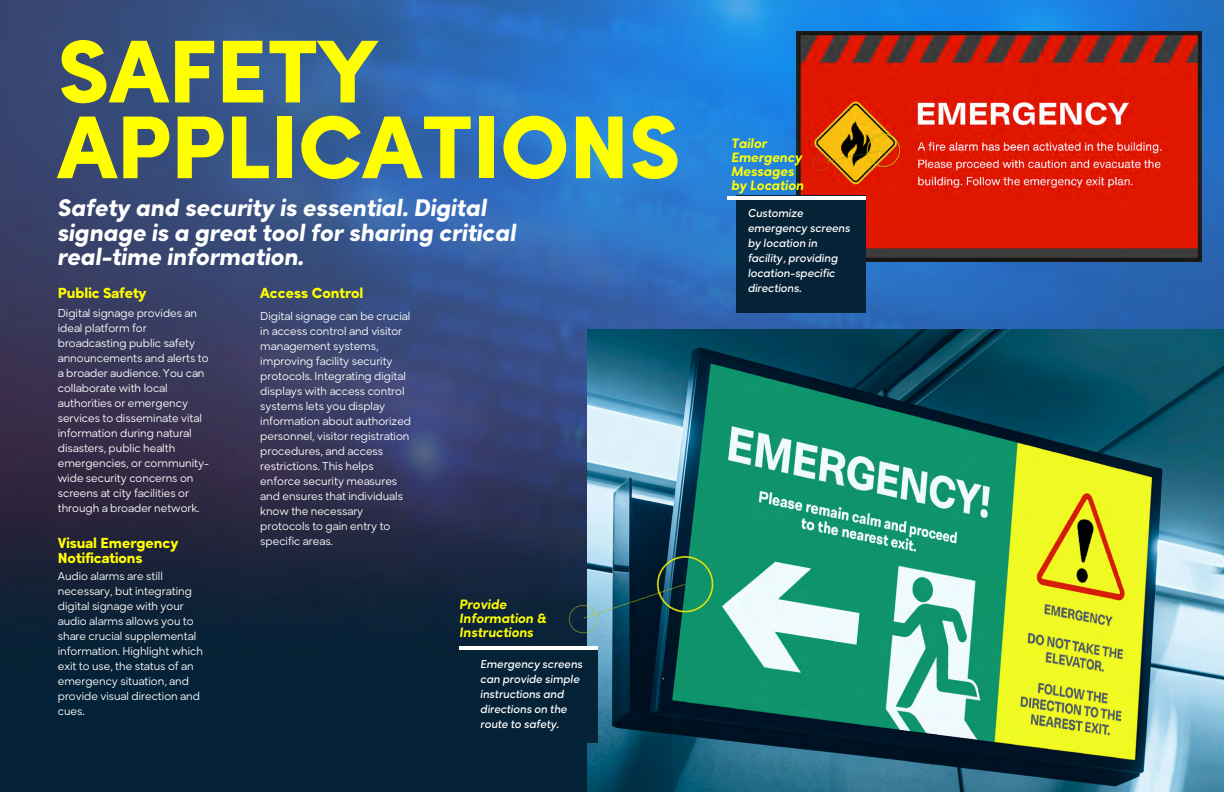
<style>
.page{position:relative;width:1224px;height:792px;background:#fff}
.page>*{position:absolute;margin:0;border:0;box-sizing:border-box;transform-origin:0 0}
.t1{font:900 85px "Rozanova HUM";color:#ff0}
.t2{font:italic 900 23px/24.8px "Rozanova HUM";color:#fff}
.t3{font:900 14px/15px "Rozanova HUM";color:#ff0}
.t4{font:italic 800 13px/14.2px "Rozanova GEO";color:#ff0}
.t5{font:300 11px/15px "Rozanova HUM";color:#fff}
.t6{font:italic 600 11px/15px "Rozanova GEO";color:#fff}
</style>
<div class="page">
<img style="left:0;top:0;width:1224px;height:792px">
<img style="left:796px;top:31px;width:405px;height:230px">
<div style="left:736px;top:196px;width:130px;height:117px;background:#062237"></div>
<hr style="left:727px;top:196px;width:139px;height:3px;background:#fff">
<img style="left:801px;top:101px;width:107px;height:107px">
<img style="left:587px;top:329px;width:637px;height:463px">
<div style="left:468px;top:646px;width:130px;height:97px;background:#062237"></div>
<hr style="left:459px;top:646px;width:139px;height:4px;background:#fff">
<img style="left:551px;top:510px;width:176px;height:176px">
<p class="t1" style="left:58px;top:23px;width:321px">SAFETY</p>
<p class="t1" style="left:58px;top:99px;width:624px">APPLICATIONS</p>
<p class="t2" style="left:58px;top:196px;width:460px">Safety and security is essential. Digital signage is a great tool for sharing critical real-time information.</p>
<p class="t3" style="left:58px;top:286px;width:90px">Public Safety</p>
<p class="t5" style="left:58px;top:305px;width:153px">Digital signage provides an ideal platform for broadcasting public safety announcements and alerts to a broader audience. You can collaborate with local authorities or emergency services to disseminate vital information during natural disasters, public health emergencies, or community&shy;wide security concerns on screens at city facilities or through a broader network.</p>
<p class="t3" style="left:58px;top:536px;width:122px">Visual Emergency<br>Notifications</p>
<p class="t5" style="left:58px;top:569px;width:107px">Audio alarms are still</p>
<p class="t5" style="left:58px;top:584px;width:136px">necessary, but integrating</p>
<p class="t5" style="left:58px;top:599px;width:128px">digital signage with your</p>
<p class="t5" style="left:58px;top:614px;width:137px">audio alarms allows you to</p>
<p class="t5" style="left:58px;top:629px;width:140px">share crucial supplemental</p>
<p class="t5" style="left:58px;top:644px;width:147px">information. Highlight which</p>
<p class="t5" style="left:58px;top:659px;width:137px">exit to use, the status of an</p>
<p class="t5" style="left:58px;top:674px;width:133px">emergency situation, and</p>
<p class="t5" style="left:58px;top:689px;width:144px">provide visual direction and</p>
<p class="t5" style="left:58px;top:704px;width:28px">cues.</p>
<p class="t3" style="left:260px;top:286px;width:105px">Access Control</p>
<p class="t5" style="left:260px;top:309px;width:152px">Digital signage can be crucial in access control and visitor management systems, improving facility security protocols. Integrating digital displays with access control systems lets you display information about authorized personnel, visitor registration procedures, and access restrictions. This helps enforce security measures and ensures that individuals know the necessary protocols to gain entry to specific areas.</p>
<p class="t4" style="left:459px;top:597px;width:89px">Provide<br>Information &amp;<br>Instructions</p>
<p class="t6" style="left:481px;top:656px;width:104px">Emergency screens can provide simple instructions and directions on the route to safety.</p>
<p class="t4" style="left:731px;top:136px;width:37px">Tailor</p>
<p class="t4" style="left:731px;top:150px;width:72px">Emergency</p>
<p class="t4" style="left:731px;top:165px;width:65px">Messages</p>
<p class="t4" style="left:731px;top:179px;width:74px">by Location</p>
<p class="t6" style="left:748px;top:206px;width:57px">Customize</p>
<p class="t6" style="left:748px;top:221px;width:104px">emergency screens</p>
<p class="t6" style="left:748px;top:236px;width:71px">by location in</p>
<p class="t6" style="left:748px;top:251px;width:92px">facility, providing</p>
<p class="t6" style="left:748px;top:266px;width:89px">location-specific</p>
<p class="t6" style="left:748px;top:281px;width:55px">directions.</p>
</div>
